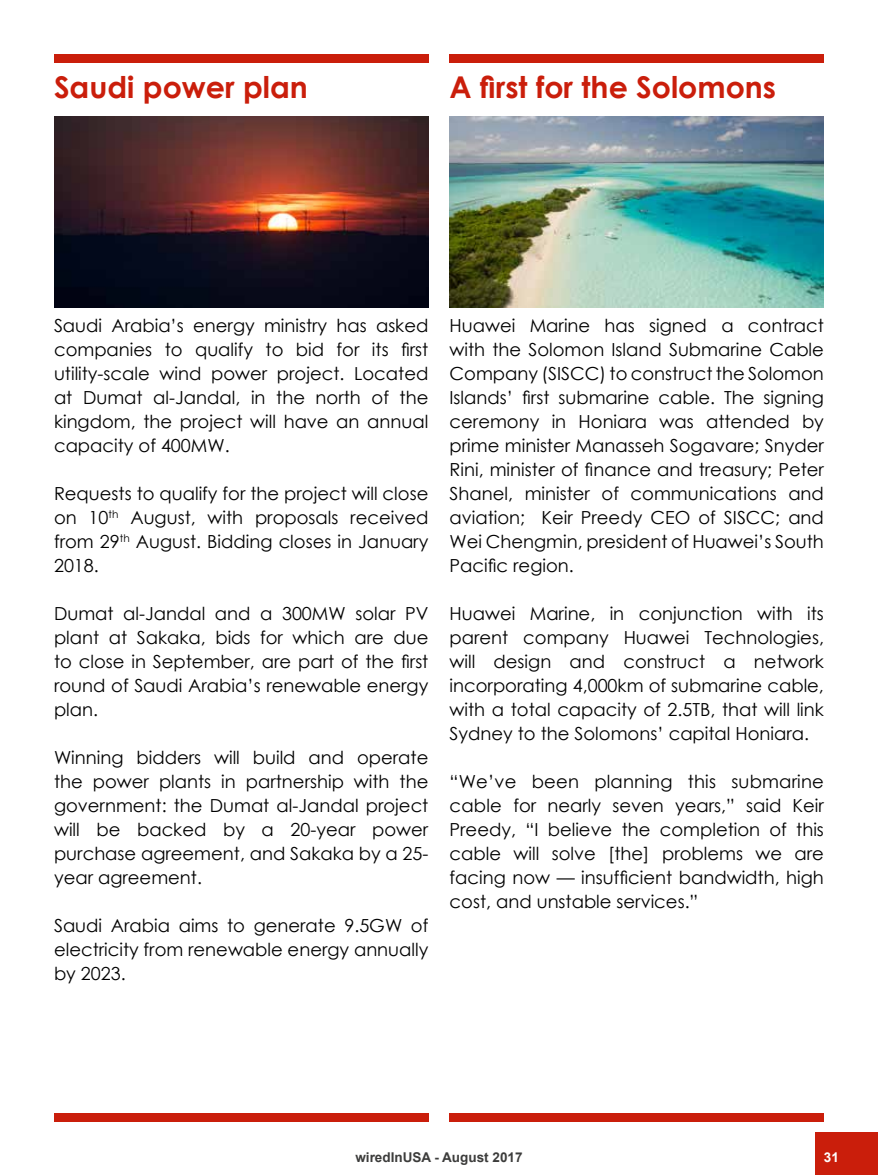
<style>
.page{position:relative;width:878px;height:1175px;background:#fff}
.page>*{position:absolute;margin:0;border:0;box-sizing:border-box;transform-origin:0 0}
.t1{font:700 30px "Century Gothic";color:#ca1e0b}
.t2{font:18px/24px "Century Gothic";color:#000;text-align:justify}
.t3{font:700 13.5px "Arial";color:#3c3c3b}
.t4{font:700 13.5px "Arial";color:#fff}
</style>
<div class="page">
<img style="left:54px;top:116px;width:374px;height:192px">
<img style="left:449px;top:116px;width:375px;height:192px">
<div style="left:449px;top:1112px;width:375px;height:9px;background:#ca1e0b"></div>
<div style="left:54px;top:1112px;width:374px;height:9px;background:#ca1e0b"></div>
<div style="left:449px;top:54px;width:375px;height:9px;background:#ca1e0b"></div>
<div style="left:54px;top:54px;width:374px;height:9px;background:#ca1e0b"></div>
<div style="left:815px;top:1132px;width:63px;height:42px;background:#ca1e0b"></div>
<h1 class="t1" style="left:54px;top:64px;width:255px">Saudi power plan</h1>
<h1 class="t1" style="left:449px;top:64px;width:328px">A first for the Solomons</h1>
<p class="t2" style="left:54px;top:313px;width:376px">Saudi Arabia’s energy ministry has asked companies to qualify to bid for its first utility-scale wind power project. Located at Dumat al-Jandal, in the north of the kingdom, the project will have an annual capacity of 400MW.</p>
<p class="t2" style="left:54px;top:481px;width:376px">Requests to qualify for the project will close on 10<sup>th</sup> August, with proposals received from 29<sup>th</sup> August. Bidding closes in January 2018.</p>
<p class="t2" style="left:54px;top:601px;width:376px">Dumat al-Jandal and a 300MW solar PV plant at Sakaka, bids for which are due to close in September, are part of the first round of Saudi Arabia’s renewable energy plan.</p>
<p class="t2" style="left:54px;top:745px;width:376px">Winning bidders will build and operate the power plants in partnership with the government: the Dumat al-Jandal project will be backed by a 20-year power purchase agreement, and Sakaka by a 25- year agreement.</p>
<p class="t2" style="left:54px;top:913px;width:376px">Saudi Arabia aims to generate 9.5GW of electricity from renewable energy annually by 2023.</p>
<p class="t2" style="left:449px;top:313px;width:376px">Huawei Marine has signed a contract with the Solomon Island Submarine Cable Company (SISCC) to construct the Solomon Islands’ first submarine cable. The signing ceremony in Honiara was attended by prime minister Manasseh Sogavare; Snyder Rini, minister of finance and treasury; Peter Shanel, minister of communications and aviation; Keir Preedy CEO of SISCC; and Wei Chengmin, president of Huawei’s South Pacific region.</p>
<p class="t2" style="left:449px;top:601px;width:376px">Huawei Marine, in conjunction with its parent company Huawei Technologies, will design and construct a network incorporating 4,000km of submarine cable, with a total capacity of 2.5TB, that will link Sydney to the Solomons’ capital Honiara.</p>
<p class="t2" style="left:449px;top:769px;width:376px">“We’ve been planning this submarine cable for nearly seven years,” said Keir Preedy, “I believe the completion of this cable will solve [the] problems we are facing now — insufficient bandwidth, high cost, and unstable services.”</p>
<p class="t3" style="left:355px;top:1148px;width:169px">wiredInUSA - August 2017</p>
<p class="t4" style="left:824px;top:1148px;width:17px">31</p>
</div>
